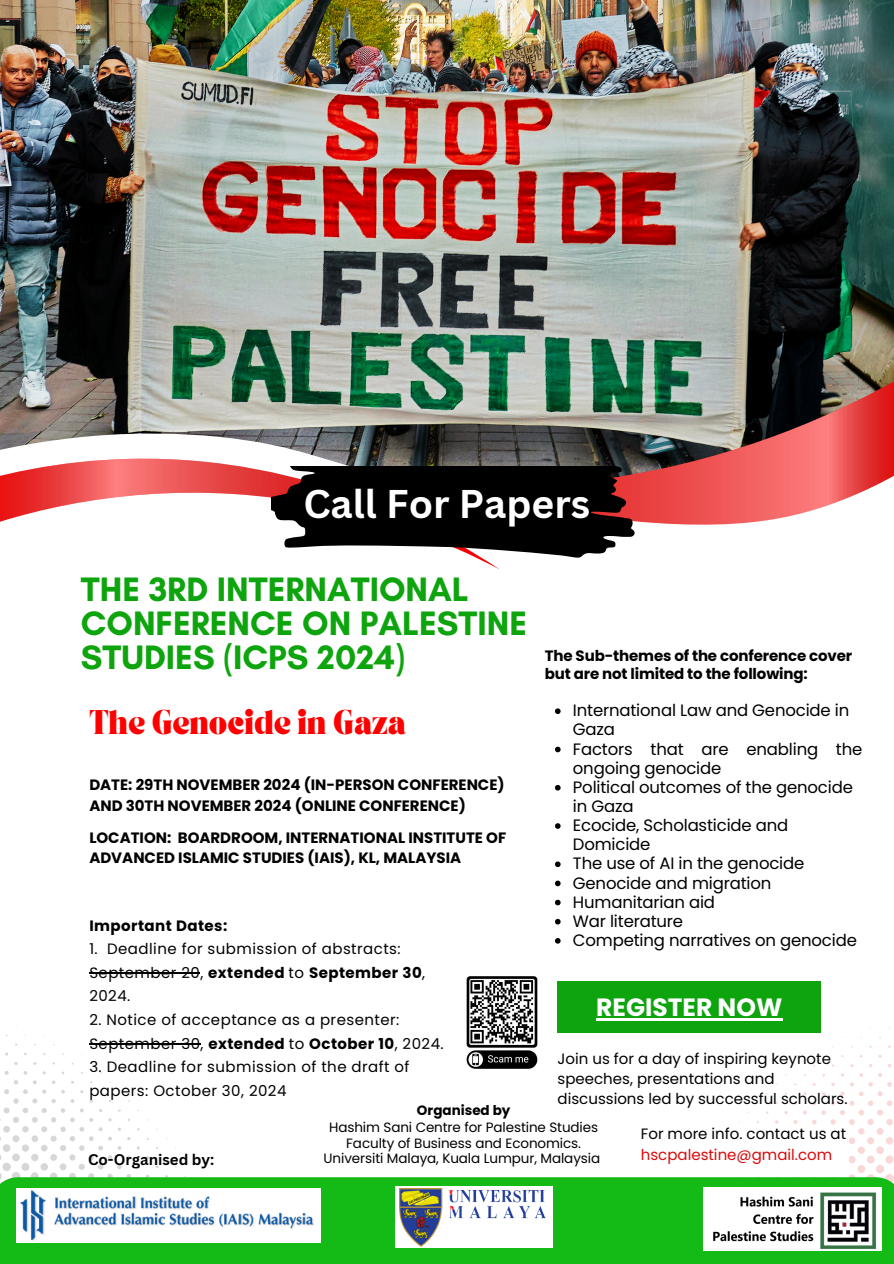
<style>
.page{position:relative;width:894px;height:1264px;background:#fff}
.page>*{position:absolute;margin:0;border:0;box-sizing:border-box;transform-origin:0 0}
.t1{font:700 39px "Canva Sans";color:#fff}
.t2{font:700 34.5px/33.8px "Glacial Indifference";color:#0da40e}
.t3{font:700 25.05px "Poppins";color:#fff}
.t4{font:700 21px "TANASHFORD";color:#f00}
.t5{font:16.5px/19.2px "Poppins";letter-spacing:-.01em;color:#000}
.t6{font:700 15px/20.2px "Poppins";color:#000}
.t7{font:15px/23.7px "Poppins";letter-spacing:.03em;color:#000}
.t8{font:15px/20.2px "Poppins";color:#000}
.t9{font:700 15px "Poppins";letter-spacing:.03em;color:#000}
.t10{font:700 15px "Canva Sans";color:#000}
.t11{font:13.5px "Poppins";letter-spacing:-.005em;color:#000}
.t12{font:700 13.5px "Poppins";color:#000}
.s1{font-weight:700}
.s2{color:#da0b0b}
</style>
<div class="page">
<img style="left:0;top:0;width:893px;height:429px">
<img style="left:285px;top:362px;width:608px;height:67px">
<svg style="left:0;top:429px;width:893px;height:141px"></svg>
<svg style="left:0;top:455px;width:499px;height:114px"></svg>
<div style="left:557px;top:981px;width:263px;height:52px;background:#0da40e"></div>
<svg style="left:0;top:1062px;width:168px;height:115px"></svg>
<hr style="left:596px;top:1018px;width:186px;height:2px;background:#fff">
<svg style="left:739px;top:1064px;width:155px;height:199px"></svg>
<svg style="left:271px;top:466px;width:364px;height:92px;background:#2c2525"></svg>
<div style="left:0;top:1177px;width:893px;height:86px;background:#14ba15"></div>
<img style="left:703px;top:1187px;width:177px;height:63px">
<div style="left:395px;top:1186px;width:158px;height:61px;background:#fff"></div>
<img style="left:399px;top:1188px;width:146px;height:58px">
<img style="left:16px;top:1186px;width:301px;height:60px">
<div style="left:654px;top:1129px;width:194px;height:48px;background:#fff"></div>
<img style="left:466px;top:976px;width:72px;height:91px">
<svg style="left:555px;top:708px;width:5px;height:6px"></svg>
<svg style="left:555px;top:746px;width:5px;height:6px"></svg>
<svg style="left:555px;top:785px;width:5px;height:5px"></svg>
<svg style="left:555px;top:823px;width:5px;height:5px"></svg>
<svg style="left:555px;top:861px;width:5px;height:6px"></svg>
<svg style="left:555px;top:880px;width:5px;height:6px"></svg>
<svg style="left:555px;top:899px;width:5px;height:6px"></svg>
<svg style="left:555px;top:918px;width:5px;height:6px"></svg>
<svg style="left:555px;top:938px;width:5px;height:5px"></svg>
<hr style="left:89px;top:972px;width:111px;height:1px;background:#000">
<hr style="left:89px;top:1043px;width:111px;height:1px;background:#000">
<p class="t1" style="left:303px;top:476px;width:288px">Call For Papers</p>
<p class="t2" style="left:81px;top:572px;width:447px">THE 3RD INTERNATIONAL<br>CONFERENCE ON PALESTINE<br>STUDIES (ICPS 2024)</p>
<h4 class="t6" style="left:544px;top:647px;width:309px;line-height:18px">The Sub-themes of the conference cover but are not limited to the following:</h4>
<h5 class="t5" style="left:572px;top:701px;width:278px">International Law and Genocide in<br>Gaza</h5>
<h5 class="t5" style="left:572px;top:739px;width:291px">Factors that are enabling the ongoing genocide</h5>
<p class="t5" style="left:572px;top:777px;width:281px">Political outcomes of the genocide in Gaza</p>
<p class="t5" style="left:572px;top:815px;width:217px">Ecocide, Scholasticide and<br>Domicide</p>
<p class="t5" style="left:572px;top:854px;width:233px">The use of AI in the genocide</p>
<p class="t5" style="left:572px;top:873px;width:200px">Genocide and migration</p>
<p class="t5" style="left:572px;top:892px;width:144px">Humanitarian aid</p>
<h3 class="t5" style="left:572px;top:911px;width:112px">War literature</h3>
<p class="t5" style="left:572px;top:930px;width:285px">Competing narratives on genocide</p>
<p class="t4" style="left:89px;top:709px;width:318px">The Genocide in Gaza</p>
<p class="t6" style="left:89px;top:774px;width:416px">DATE: 29TH NOVEMBER 2024 (IN-PERSON CONFERENCE)<br>AND 30TH NOVEMBER 2024 (ONLINE CONFERENCE)</p>
<p class="t6" style="left:89px;top:827px;width:418px">LOCATION: BOARDROOM, INTERNATIONAL INSTITUTE OF<br>ADVANCED ISLAMIC STUDIES (IAIS), KL, MALAYSIA</p>
<p class="t9" style="left:89px;top:914px;width:139px">Important Dates:</p>
<p class="t7" style="left:89px;top:937px;width:337px">1. Deadline for submission of abstracts:<br>September 20, <span class="s1">extended</span> to <span class="s1">September 30</span>,<br>2024.</p>
<p class="t7" style="left:89px;top:1008px;width:356px">2. Notice of acceptance as a presenter:<br>September 30, <span class="s1">extended</span> to <span class="s1">October 10</span>, 2024.</p>
<p class="t7" style="left:89px;top:1055px;width:321px">3. Deadline for submission of the draft of papers: October 30, 2024</p>
<p class="t3" style="left:596px;top:989px;width:187px">REGISTER NOW</p>
<p class="t8" style="left:557px;top:1048px;width:291px">Join us for a day of inspiring keynote speeches, presentations and discussions led by successful scholars.</p>
<p class="t12" style="left:417px;top:1100px;width:95px">Organised by</p>
<p class="t11" style="left:329px;top:1117px;width:270px">Hashim Sani Centre for Palestine Studies</p>
<p class="t11" style="left:346px;top:1133px;width:236px">Faculty of Business and Economics.</p>
<p class="t11" style="left:323px;top:1149px;width:278px">Universiti Malaya, Kuala Lumpur, Malaysia</p>
<p class="t8" style="left:640px;top:1124px;width:207px">For more info. contact us at <span class="s2">hscpalestine@gmail.com</span></p>
<p class="t10" style="left:88px;top:1149px;width:128px">Co-Organised by:</p>
</div>
